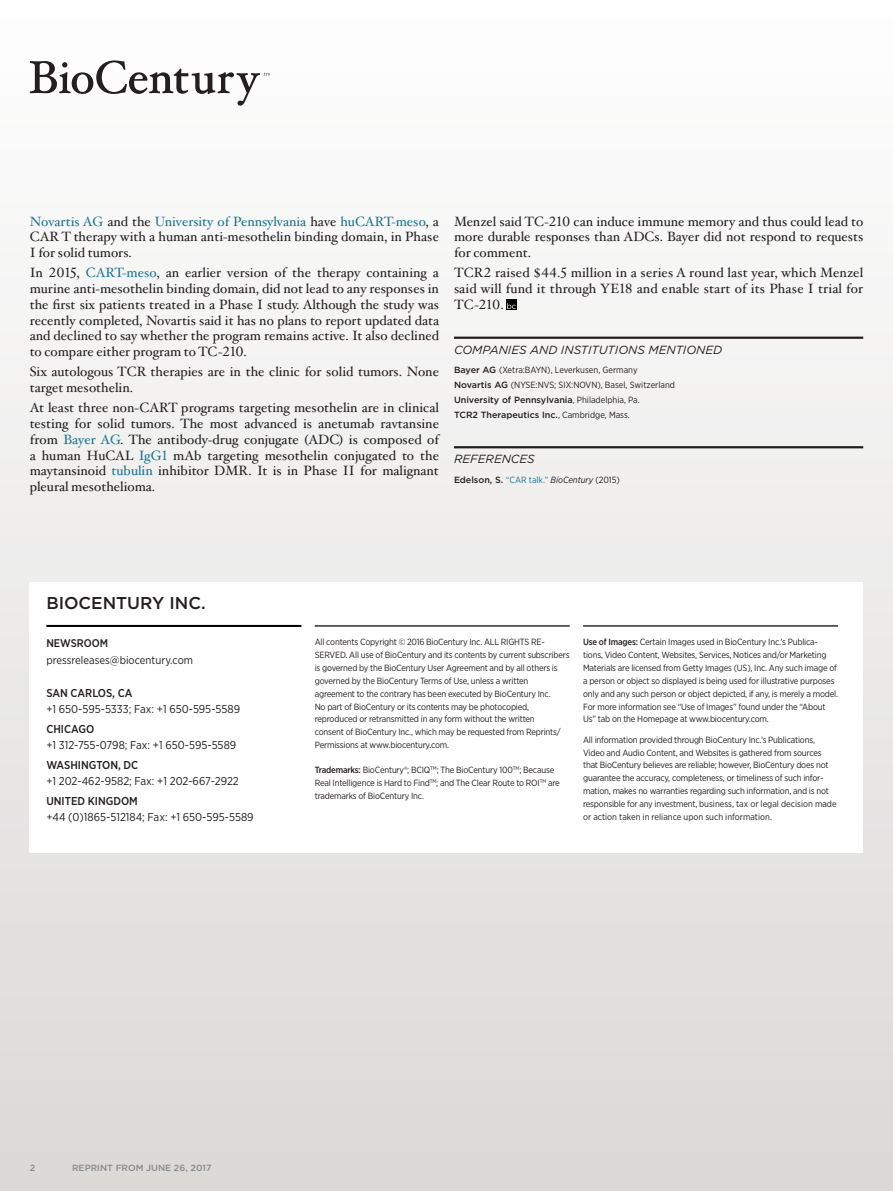
<style>
.page{position:relative;width:893px;height:1191px;background:#fff}
.page>*{position:absolute;margin:0;border:0;box-sizing:border-box;transform-origin:0 0}
.t1{font:500 17.1px "Gotham";color:#231e20}
.body_text{font:13.5px/15.8px "Hoefler Txt";color:#231e20;text-align:justify}
.co_inst_hed{font:italic 11.7px "Gotham";color:#231e20}
.t2{font:11.4px "Gotham Narrow";color:#231e20}
.t3{font:500 11.4px "Gotham Narrow";color:#231e20}
.t4{font:11.1px "Gotham Narrow";color:#231e20}
.t5{font:500 11.1px "Gotham Narrow";color:#231e20}
.co_inst_list{font:9px/12.8px "Gotham Narrow";letter-spacing:-.02em;color:#231e20}
.co_inst_list-2{font:9px "Gotham Narrow";color:#231e20}
.co_inst_list-3{font:500 9px "Gotham";color:#231e20}
.ref_list{font:500 9px "Gotham";color:#231e20}
.t6{font:500 9px "Gotham";color:#89898c}
.s1{color:#1a7491}
.s2{font-family:"Gotham";font-weight:500}
.s3{font-family:"Gotham Narrow";font-weight:400}
.s4{font-family:"Gotham Narrow";font-weight:400;color:#1a7491}
.s5{font-family:"Gotham Narrow";font-weight:400;font-style:italic}
.s6{font-weight:500}
</style>
<div class="page">
<div style="left:0;top:0;width:893px;height:1191px;background:linear-gradient(to bottom,#fefefe,#dbd9d7)"></div>
<svg style="left:30px;top:60px;width:240px;height:46px"></svg>
<hr style="left:454px;top:336px;width:409px;height:3px;background:#231e20">
<hr style="left:454px;top:446px;width:409px;height:2px;background:#231e20">
<div style="left:507px;top:299px;width:10px;height:10px;background:#000"></div>
<svg style="left:507px;top:303px;width:9px;height:6px"></svg>
<div style="left:30px;top:582px;width:833px;height:270px;background:#fff"></div>
<hr style="left:46px;top:625px;width:255px;height:2px;background:#000">
<hr style="left:315px;top:625px;width:255px;height:1px;background:#000">
<hr style="left:583px;top:625px;width:255px;height:1px;background:#000">
<p class="body_text" style="left:30px;top:212px;width:411px"><span class="s1">Novartis AG</span> and the <span class="s1">University of Pennsylvania</span> have <span class="s1">huCART-meso</span>, a CAR T therapy with a human anti-mesothelin binding domain, in Phase I for solid tumors.</p>
<p class="body_text" style="left:30px;top:264px;width:411px">In 2015, <span class="s1">CART-meso</span>, an earlier version of the therapy containing a murine anti-mesothelin binding domain, did not lead to any responses in the first six patients treated in a Phase I study. Although the study was recently completed, Novartis said it has no plans to report updated data and declined to say whether the program remains active. It also declined to compare either program to TC-210.</p>
<p class="body_text" style="left:30px;top:363px;width:411px">Six autologous TCR therapies are in the clinic for solid tumors. None target mesothelin.</p>
<p class="body_text" style="left:30px;top:399px;width:411px">At least three non-CART programs targeting mesothelin are in clinical testing for solid tumors. The most advanced is anetumab ravtansine from <span class="s1">Bayer AG</span>. The antibody-drug conjugate (ADC) is composed of a human HuCAL <span class="s1">IgG1</span> mAb targeting mesothelin conjugated to the maytansinoid <span class="s1">tubulin</span> inhibitor DMR. It is in Phase II for malignant pleural mesothelioma.</p>
<p class="body_text" style="left:454px;top:212px;width:411px">Menzel said TC-210 can induce immune memory and thus could lead to more durable responses than ADCs. Bayer did not respond to requests for comment.</p>
<p class="body_text" style="left:454px;top:264px;width:411px">TCR2 raised $44.5 million in a series A round last year, which Menzel said will fund it through YE18 and enable start of its Phase I trial for TC-210.</p>
<p class="co_inst_hed" style="left:454px;top:342px;width:270px">COMPANIES AND INSTITUTIONS MENTIONED</p>
<p class="co_inst_list-2" style="left:454px;top:364px;width:185px"><span class="s2">Bayer AG</span> (Xetra:BAYN), Leverkusen, Germany</p>
<p class="co_inst_list-2" style="left:454px;top:379px;width:223px"><span class="s2">Novartis AG</span> (NYSE:NVS; SIX:NOVN), Basel, Switzerland</p>
<p class="co_inst_list-3" style="left:454px;top:394px;width:187px">University of Pennsylvania<span class="s3">, Philadelphia, Pa.</span></p>
<p class="co_inst_list-3" style="left:454px;top:409px;width:177px">TCR2 Therapeutics Inc.<span class="s3">, Cambridge, Mass.</span></p>
<p class="co_inst_hed" style="left:454px;top:452px;width:82px">REFERENCES</p>
<p class="ref_list" style="left:454px;top:474px;width:167px">Edelson, S. <span class="s4">“CAR talk.”</span> <span class="s5">BioCentury</span> <span class="s3">(2015)</span></p>
<p class="t1" style="left:46px;top:592px;width:161px">BIOCENTURY INC.</p>
<p class="t5" style="left:46px;top:636px;width:63px">NEWSROOM</p>
<p class="t4" style="left:46px;top:653px;width:148px">pressreleases@biocentury.com</p>
<p class="t3" style="left:46px;top:686px;width:88px">SAN CARLOS, CA</p>
<p class="t2" style="left:46px;top:702px;width:195px">+1 650-595-5333; Fax: +1 650-595-5589</p>
<p class="t3" style="left:46px;top:722px;width:49px">CHICAGO</p>
<p class="t2" style="left:46px;top:738px;width:191px">+1 312-755-0798; Fax: +1 650-595-5589</p>
<p class="t3" style="left:46px;top:758px;width:93px">WASHINGTON, DC</p>
<p class="t2" style="left:46px;top:773px;width:194px">+1 202-462-9582; Fax: +1 202-667-2922</p>
<p class="t3" style="left:46px;top:793px;width:93px">UNITED KINGDOM</p>
<p class="t2" style="left:46px;top:809px;width:209px">+44 (0)1865-512184; Fax: +1 650-595-5589</p>
<p class="co_inst_list" style="left:315px;top:635px;width:256px">All contents Copyright © 2016 BioCentury Inc. ALL RIGHTS RE-SERVED. All use of BioCentury and its contents by current subscribers is governed by the BioCentury User Agreement and by all others is governed by the BioCentury Terms of Use, unless a written agreement to the contrary has been executed by BioCentury Inc.<br>No part of BioCentury or its contents may be photocopied, reproduced or retransmitted in any form without the written<br>consent of BioCentury Inc., which may be requested from Reprints/ Permissions at www.biocentury.com.</p>
<p class="co_inst_list" style="left:315px;top:763px;width:247px"><span class="s6">Trademarks:</span> BioCentury®; BCIQ<sup>TM</sup>; The BioCentury 100<sup>TM</sup>; Because<br>Real Intelligence is Hard to Find<sup>TM</sup>; and The Clear Route to ROI<sup>TM</sup> are trademarks of BioCentury Inc.</p>
<p class="co_inst_list" style="left:583px;top:635px;width:257px"><span class="s6">Use of Images:</span> Certain Images used in BioCentury Inc.’s Publica&shy;tions, Video Content, Websites, Services, Notices and/or Marketing Materials are licensed from Getty Images (US), Inc. Any such image of a person or object so displayed is being used for illustrative purposes only and any such person or object depicted, if any, is merely a model.<br>For more information see “Use of Images” found under the “About Us” tab on the Homepage at www.biocentury.com.</p>
<p class="co_inst_list" style="left:583px;top:733px;width:255px">All information provided through BioCentury Inc.’s Publications, Video and Audio Content, and Websites is gathered from sources that BioCentury believes are reliable; however, BioCentury does not guarantee the accuracy, completeness, or timeliness of such infor&shy;mation, makes no warranties regarding such information, and is not responsible for any investment, business, tax or legal decision made or action taken in reliance upon such information.</p>
<p class="t6" style="left:30px;top:1161px;width:7px">2</p>
<p class="t6" style="left:72px;top:1161px;width:7px">reprint</p>
<p class="t6" style="left:116px;top:1161px;width:8px">from</p>
<p class="t6" style="left:146px;top:1161px;width:8px">june</p>
<p class="t6" style="left:174px;top:1161px;width:39px">26, 2017</p>
</div>
